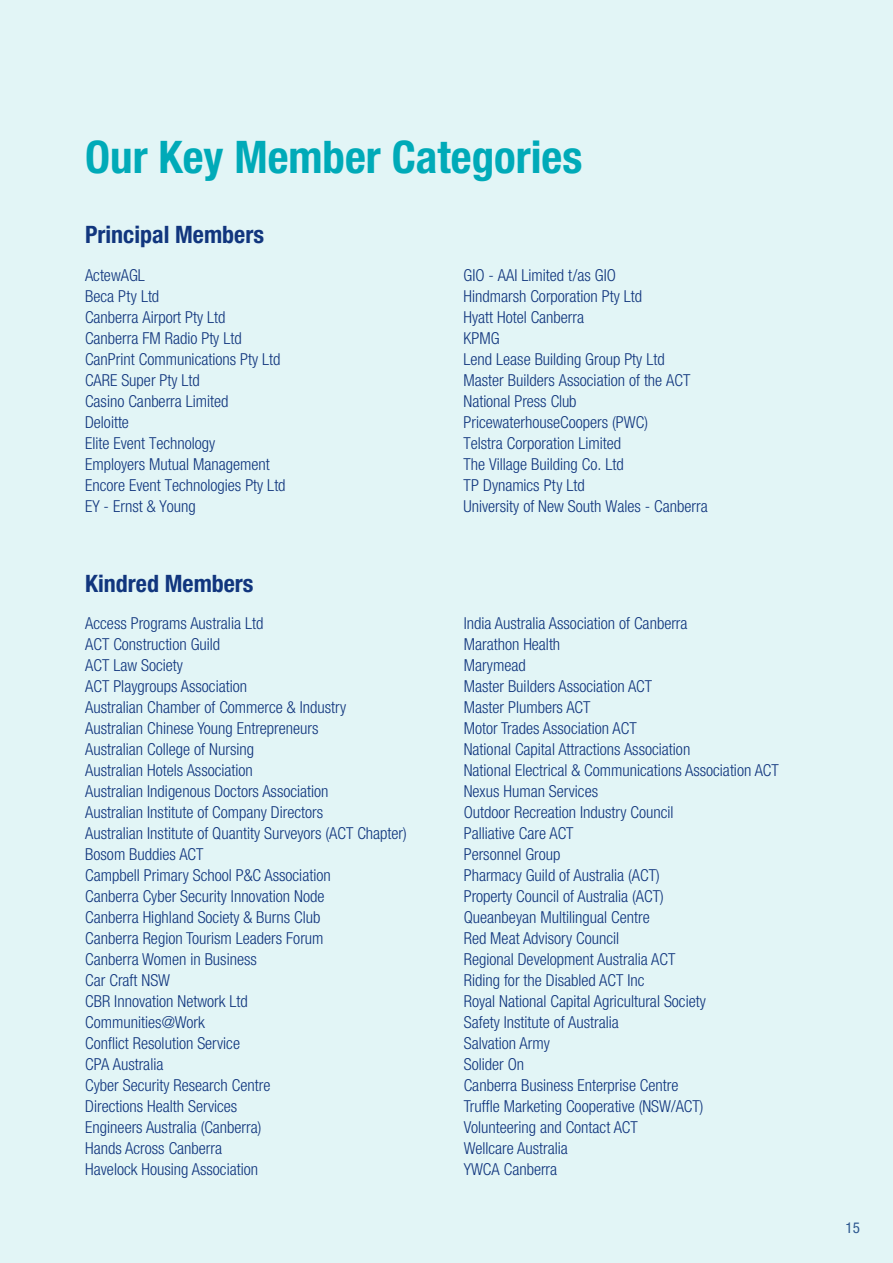
<style>
.page{position:relative;width:893px;height:1263px;background:#e2f5f6}
.page>*{position:absolute;margin:0;border:0;box-sizing:border-box;transform-origin:0 0}
.t1{font:700 condensed 45px "Helvetica Neue LT Std";color:#00aab8}
.Heading_2{font:700 condensed 24px "Helvetica Neue LT Std";color:#11367e}
.Heading_3{font:300 condensed 16.5px "Helvetica Neue LT Std";color:#11367e}
.t2{font:condensed 15px "Helvetica Neue LT Std";color:#284486}
</style>
<div class="page">
<p class="t1" style="left:85px;top:129px;width:499px">Our Key Member Categories</p>
<p class="Heading_2" style="left:85px;top:220px;width:180px">Principal Members</p>
<p class="Heading_3" style="left:85px;top:266px;width:61px">ActewAGL</p>
<p class="Heading_3" style="left:85px;top:287px;width:76px">Beca Pty Ltd</p>
<p class="Heading_3" style="left:85px;top:308px;width:142px">Canberra Airport Pty Ltd</p>
<p class="Heading_3" style="left:85px;top:329px;width:158px">Canberra FM Radio Pty Ltd</p>
<p class="Heading_3" style="left:85px;top:350px;width:197px">CanPrint Communications Pty Ltd</p>
<p class="Heading_3" style="left:85px;top:371px;width:116px">CARE Super Pty Ltd</p>
<p class="Heading_3" style="left:85px;top:392px;width:145px">Casino Canberra Limited</p>
<p class="Heading_3" style="left:85px;top:413px;width:45px">Deloitte</p>
<p class="Heading_3" style="left:85px;top:434px;width:132px">Elite Event Technology</p>
<p class="Heading_3" style="left:85px;top:455px;width:186px">Employers Mutual Management</p>
<p class="Heading_3" style="left:85px;top:476px;width:202px">Encore Event Technologies Pty Ltd</p>
<p class="Heading_3" style="left:85px;top:497px;width:112px">EY - Ernst &amp; Young</p>
<p class="Heading_2" style="left:85px;top:569px;width:170px">Kindred Members</p>
<p class="Heading_3" style="left:85px;top:614px;width:180px">Access Programs Australia Ltd</p>
<p class="Heading_3" style="left:85px;top:635px;width:136px">ACT Construction Guild</p>
<p class="Heading_3" style="left:85px;top:656px;width:99px">ACT Law Society</p>
<p class="Heading_3" style="left:85px;top:677px;width:163px">ACT Playgroups Association</p>
<p class="Heading_3" style="left:85px;top:698px;width:262px">Australian Chamber of Commerce &amp; Industry</p>
<p class="Heading_3" style="left:85px;top:719px;width:235px">Australian Chinese Young Entrepreneurs</p>
<p class="Heading_3" style="left:85px;top:740px;width:170px">Australian College of Nursing</p>
<p class="Heading_3" style="left:85px;top:761px;width:169px">Australian Hotels Association</p>
<p class="Heading_3" style="left:85px;top:782px;width:245px">Australian Indigenous Doctors Association</p>
<p class="Heading_3" style="left:85px;top:803px;width:239px">Australian Institute of Company Directors</p>
<p class="Heading_3" style="left:85px;top:824px;width:323px">Australian Institute of Quantity Surveyors (ACT Chapter)</p>
<p class="Heading_3" style="left:85px;top:845px;width:120px">Bosom Buddies ACT</p>
<p class="Heading_3" style="left:85px;top:866px;width:247px">Campbell Primary School P&amp;C Association</p>
<p class="Heading_3" style="left:85px;top:887px;width:241px">Canberra Cyber Security Innovation Node</p>
<p class="Heading_3" style="left:85px;top:908px;width:237px">Canberra Highland Society &amp; Burns Club</p>
<p class="Heading_3" style="left:85px;top:929px;width:240px">Canberra Region Tourism Leaders Forum</p>
<p class="Heading_3" style="left:85px;top:950px;width:173px">Canberra Women in Business</p>
<p class="Heading_3" style="left:85px;top:971px;width:86px">Car Craft NSW</p>
<p class="Heading_3" style="left:85px;top:992px;width:164px">CBR Innovation Network Ltd</p>
<p class="Heading_3" style="left:85px;top:1013px;width:121px">Communities@Work</p>
<p class="Heading_3" style="left:85px;top:1034px;width:156px">Conflict Resolution Service</p>
<p class="Heading_3" style="left:85px;top:1055px;width:80px">CPA Australia</p>
<p class="Heading_3" style="left:85px;top:1076px;width:187px">Cyber Security Research Centre</p>
<p class="Heading_3" style="left:85px;top:1097px;width:154px">Directions Health Services</p>
<p class="Heading_3" style="left:85px;top:1118px;width:178px">Engineers Australia (Canberra)</p>
<p class="Heading_3" style="left:85px;top:1139px;width:138px">Hands Across Canberra</p>
<p class="Heading_3" style="left:85px;top:1160px;width:174px">Havelock Housing Association</p>
<p class="Heading_3" style="left:463px;top:266px;width:154px">GIO - AAI Limited t/as GIO</p>
<p class="Heading_3" style="left:463px;top:287px;width:180px">Hindmarsh Corporation Pty Ltd</p>
<p class="Heading_3" style="left:463px;top:308px;width:122px">Hyatt Hotel Canberra</p>
<p class="Heading_3" style="left:463px;top:329px;width:38px">KPMG</p>
<p class="Heading_3" style="left:463px;top:350px;width:203px">Lend Lease Building Group Pty Ltd</p>
<p class="Heading_3" style="left:463px;top:371px;width:228px">Master Builders Association of the ACT</p>
<p class="Heading_3" style="left:463px;top:392px;width:115px">National Press Club</p>
<p class="Heading_3" style="left:463px;top:413px;width:186px">PricewaterhouseCoopers (PWC)</p>
<p class="Heading_3" style="left:463px;top:434px;width:159px">Telstra Corporation Limited</p>
<p class="Heading_3" style="left:463px;top:455px;width:162px">The Village Building Co. Ltd</p>
<p class="Heading_3" style="left:463px;top:476px;width:123px">TP Dynamics Pty Ltd</p>
<p class="Heading_3" style="left:463px;top:497px;width:246px">University of New South Wales - Canberra</p>
<p class="Heading_3" style="left:464px;top:614px;width:225px">India Australia Association of Canberra</p>
<p class="Heading_3" style="left:464px;top:635px;width:98px">Marathon Health</p>
<p class="Heading_3" style="left:464px;top:656px;width:64px">Marymead</p>
<p class="Heading_3" style="left:464px;top:677px;width:190px">Master Builders Association ACT</p>
<p class="Heading_3" style="left:464px;top:698px;width:128px">Master Plumbers ACT</p>
<p class="Heading_3" style="left:464px;top:719px;width:174px">Motor Trades Association ACT</p>
<p class="Heading_3" style="left:464px;top:740px;width:228px">National Capital Attractions Association</p>
<p class="Heading_3" style="left:464px;top:761px;width:317px">National Electrical &amp; Communications Association ACT</p>
<p class="Heading_3" style="left:464px;top:782px;width:136px">Nexus Human Services</p>
<p class="Heading_3" style="left:464px;top:803px;width:211px">Outdoor Recreation Industry Council</p>
<p class="Heading_3" style="left:464px;top:824px;width:111px">Palliative Care ACT</p>
<p class="Heading_3" style="left:464px;top:845px;width:98px">Personnel Group</p>
<p class="Heading_3" style="left:464px;top:866px;width:198px">Pharmacy Guild of Australia (ACT)</p>
<p class="Heading_3" style="left:464px;top:887px;width:201px">Property Council of Australia (ACT)</p>
<p class="Heading_3" style="left:464px;top:908px;width:187px">Queanbeyan Multilingual Centre</p>
<p class="Heading_3" style="left:464px;top:929px;width:157px">Red Meat Advisory Council</p>
<p class="Heading_3" style="left:464px;top:950px;width:213px">Regional Development Australia ACT</p>
<p class="Heading_3" style="left:464px;top:971px;width:182px">Riding for the Disabled ACT Inc</p>
<p class="Heading_3" style="left:464px;top:992px;width:244px">Royal National Capital Agricultural Society</p>
<p class="Heading_3" style="left:464px;top:1013px;width:157px">Safety Institute of Australia</p>
<p class="Heading_3" style="left:464px;top:1034px;width:88px">Salvation Army</p>
<p class="Heading_3" style="left:464px;top:1055px;width:62px">Solider On</p>
<p class="Heading_3" style="left:464px;top:1076px;width:216px">Canberra Business Enterprise Centre</p>
<p class="Heading_3" style="left:464px;top:1097px;width:241px">Truffle Marketing Cooperative (NSW/ACT)</p>
<p class="Heading_3" style="left:464px;top:1118px;width:176px">Volunteering and Contact ACT</p>
<p class="Heading_3" style="left:464px;top:1139px;width:106px">Wellcare Australia</p>
<p class="Heading_3" style="left:464px;top:1160px;width:95px">YWCA Canberra</p>
<p class="t2" style="left:846px;top:1219px;width:16px">15</p>
</div>
